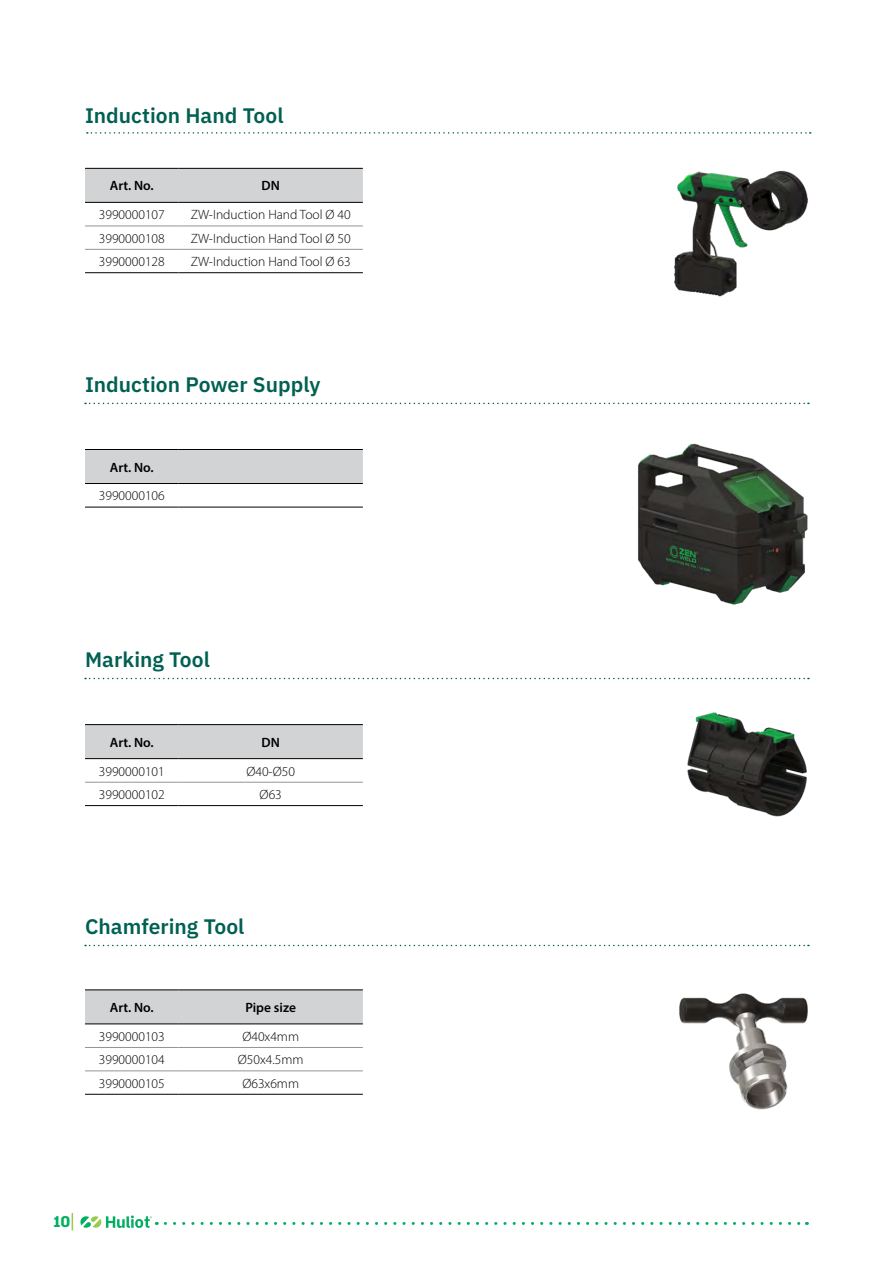
<style>
.page{position:relative;width:893px;height:1263px;background:#fff}
.page>*{position:absolute;margin:0;border:0;box-sizing:border-box;transform-origin:0 0}
.t1{font:600 21px "IBM Plex Sans";color:#006051}
.t2{font:700 18px "Almoni M Lv 5 AAA";color:#00af62}
.t3{font:300 13.5px "Myriad Pro";color:#000}
.t4{font:600 13.5px "Myriad Pro";color:#000}
</style>
<div class="page">
<div style="left:85px;top:990px;width:278px;height:33px;background:#d1d3d4"></div>
<hr style="left:85px;top:1047px;width:94px;height:1px;background:#939598">
<hr style="left:179px;top:1047px;width:184px;height:1px;background:#939598">
<hr style="left:85px;top:1070px;width:94px;height:1px;background:#939598">
<hr style="left:179px;top:1070px;width:184px;height:1px;background:#939598">
<hr style="left:85px;top:1094px;width:94px;height:1px;background:#000">
<hr style="left:179px;top:1094px;width:184px;height:1px;background:#000">
<hr style="left:85px;top:989px;width:94px;height:1px;background:#000">
<hr style="left:179px;top:989px;width:184px;height:1px;background:#000">
<hr style="left:85px;top:1023px;width:94px;height:1px;background:#000">
<hr style="left:179px;top:1023px;width:184px;height:1px;background:#000">
<img style="left:679px;top:993px;width:129px;height:117px">
<div style="left:85px;top:169px;width:278px;height:33px;background:#d1d3d4"></div>
<hr style="left:85px;top:226px;width:94px;height:1px;background:#939598">
<hr style="left:179px;top:226px;width:184px;height:1px;background:#939598">
<hr style="left:85px;top:249px;width:94px;height:1px;background:#939598">
<hr style="left:179px;top:249px;width:184px;height:1px;background:#939598">
<hr style="left:85px;top:272px;width:94px;height:1px;background:#000">
<hr style="left:179px;top:272px;width:184px;height:1px;background:#000">
<hr style="left:85px;top:168px;width:94px;height:1px;background:#000">
<hr style="left:179px;top:168px;width:184px;height:1px;background:#000">
<hr style="left:85px;top:202px;width:94px;height:1px;background:#000">
<hr style="left:179px;top:202px;width:184px;height:1px;background:#000">
<svg style="left:85px;top:678px;width:724px;height:1px"></svg>
<div style="left:85px;top:725px;width:278px;height:33px;background:#d1d3d4"></div>
<hr style="left:85px;top:782px;width:94px;height:1px;background:#939598">
<hr style="left:179px;top:782px;width:184px;height:1px;background:#939598">
<hr style="left:85px;top:805px;width:94px;height:1px;background:#000">
<hr style="left:179px;top:805px;width:184px;height:1px;background:#000">
<hr style="left:85px;top:724px;width:94px;height:1px;background:#000">
<hr style="left:179px;top:724px;width:184px;height:1px;background:#000">
<hr style="left:85px;top:758px;width:94px;height:1px;background:#000">
<hr style="left:179px;top:758px;width:184px;height:1px;background:#000">
<img style="left:687px;top:712px;width:120px;height:105px">
<svg style="left:85px;top:403px;width:724px;height:1px"></svg>
<div style="left:85px;top:450px;width:278px;height:33px;background:#d1d3d4"></div>
<hr style="left:85px;top:507px;width:94px;height:1px;background:#000">
<hr style="left:179px;top:507px;width:184px;height:1px;background:#000">
<hr style="left:85px;top:449px;width:94px;height:1px;background:#000">
<hr style="left:179px;top:449px;width:184px;height:1px;background:#000">
<hr style="left:85px;top:483px;width:94px;height:1px;background:#000">
<hr style="left:179px;top:483px;width:184px;height:1px;background:#000">
<img style="left:638px;top:443px;width:170px;height:162px">
<img style="left:674px;top:170px;width:134px;height:127px">
<svg style="left:85px;top:945px;width:724px;height:1px"></svg>
<svg style="left:87px;top:132px;width:724px;height:2px"></svg>
<svg style="left:165px;top:1222px;width:642px;height:3px"></svg>
<svg style="left:72px;top:1213px;width:1px;height:17px"></svg>
<svg style="left:80px;top:1215px;width:77px;height:13px"></svg>
<h1 class="t1" style="left:85px;top:99px;width:200px">Induction Hand Tool</h1>
<p class="t4" style="left:110px;top:177px;width:45px">Art. No.</p>
<p class="t4" style="left:262px;top:177px;width:20px">DN</p>
<p class="t3" style="left:99px;top:207px;width:67px">3990000107</p>
<p class="t3" style="left:191px;top:207px;width:161px">ZW-Induction Hand Tool Ø 40</p>
<p class="t3" style="left:99px;top:230px;width:67px">3990000108</p>
<p class="t3" style="left:191px;top:230px;width:161px">ZW-Induction Hand Tool Ø 50</p>
<p class="t3" style="left:99px;top:253px;width:67px">3990000128</p>
<p class="t3" style="left:191px;top:253px;width:161px">ZW-Induction Hand Tool Ø 63</p>
<h1 class="t1" style="left:85px;top:368px;width:237px">Induction Power Supply</h1>
<p class="t4" style="left:110px;top:458px;width:45px">Art. No.</p>
<p class="t3" style="left:99px;top:488px;width:67px">3990000106</p>
<h1 class="t1" style="left:85px;top:643px;width:126px">Marking Tool</h1>
<p class="t4" style="left:110px;top:733px;width:45px">Art. No.</p>
<p class="t4" style="left:262px;top:733px;width:20px">DN</p>
<p class="t3" style="left:99px;top:763px;width:67px">3990000101</p>
<p class="t3" style="left:246px;top:763px;width:50px">Ø40-Ø50</p>
<p class="t3" style="left:99px;top:786px;width:67px">3990000102</p>
<p class="t3" style="left:260px;top:786px;width:24px">Ø63</p>
<h1 class="t1" style="left:85px;top:910px;width:161px">Chamfering Tool</h1>
<p class="t4" style="left:110px;top:999px;width:45px">Art. No.</p>
<p class="t4" style="left:245px;top:999px;width:52px">Pipe size</p>
<p class="t3" style="left:99px;top:1028px;width:67px">3990000103</p>
<p class="t3" style="left:242px;top:1028px;width:58px">Ø40x4mm</p>
<p class="t3" style="left:99px;top:1051px;width:67px">3990000104</p>
<p class="t3" style="left:238px;top:1051px;width:67px">Ø50x4.5mm</p>
<p class="t3" style="left:99px;top:1075px;width:67px">3990000105</p>
<p class="t3" style="left:242px;top:1075px;width:58px">Ø63x6mm</p>
<h2 class="t2" style="left:54px;top:1210px;width:18px">10</h2>
</div>
